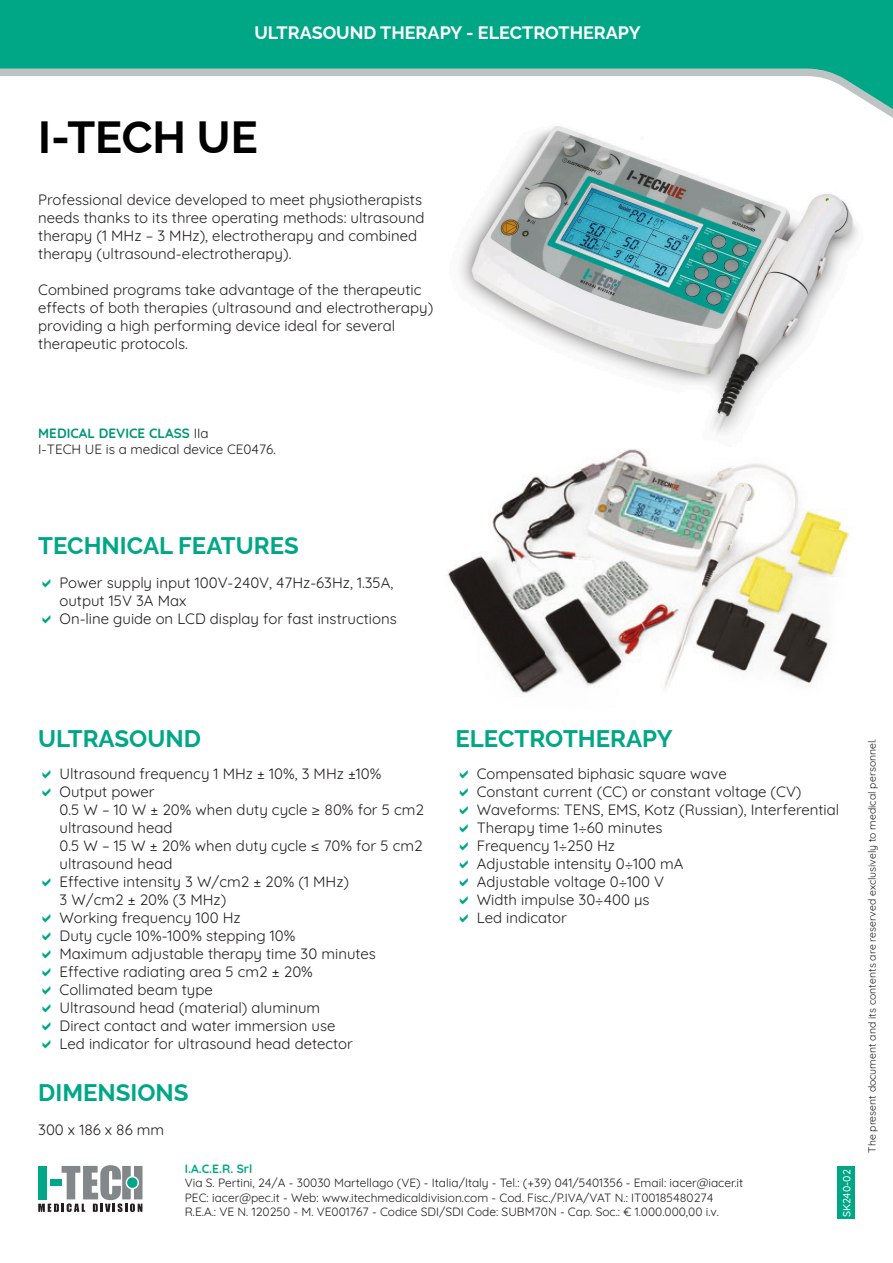
<style>
.page{position:relative;width:893px;height:1263px;background:#fff}
.page>*{position:absolute;margin:0;border:0;box-sizing:border-box;transform-origin:0 0}
.t1{font:700 45px "Raleway";color:#000001}
.t2{font:700 24px "Raleway";color:#00a786}
.t3{font:700 18px "Raleway";color:#fff}
.t4{font:15px/18px "Quicksand";color:#231f20}
.t5{font:13.5px "Quicksand";color:#231f20}
.t6{font:700 13.5px "Quicksand";color:#009778}
.t7{font:12px "Quicksand";color:#231f20}
.t8{font:700 12px "Quicksand";color:#00a786}
.t9{font:10.5px "Quicksand";color:#231f20}
.t10{font:500 10.5px "Quicksand";color:#fff}
.s1{font-weight:400;color:#231f20}
</style>
<div class="page">
<img style="left:446px;top:449px;width:404px;height:245px">
<img style="left:460px;top:134px;width:398px;height:301px">
<div style="left:0;top:0;width:893px;height:65px;background:#00a786"></div>
<svg style="left:0;top:65px;width:893px;height:69px"></svg>
<svg style="left:38px;top:1165px;width:105px;height:47px"></svg>
<div style="left:837px;top:1166px;width:18px;height:53px;background:#00a786"></div>
<p class="t3" style="left:254px;top:18px;width:388px">ULTRASOUND THERAPY - ELECTROTHERAPY</p>
<p class="t1" style="left:38px;top:101px;width:221px">I-TECH UE</p>
<p class="t4" style="left:38px;top:189px;width:388px">Professional device developed to meet physiotherapists needs thanks to its three operating methods: ultrasound therapy (1 MHz – 3 MHz), electrotherapy and combined therapy (ultrasound-electrotherapy).</p>
<p class="t4" style="left:38px;top:279px;width:397px">Combined programs take advantage of the therapeutic effects of both therapies (ultrasound and electrotherapy) providing a high performing device ideal for several therapeutic protocols.</p>
<p class="t6" style="left:38px;top:423px;width:172px">MEDICAL DEVICE CLASS <span class="s1">IIa</span></p>
<p class="t5" style="left:38px;top:439px;width:239px">I-TECH UE is a medical device CE0476.</p>
<p class="t2" style="left:38px;top:526px;width:262px">TECHNICAL FEATURES</p>
<p class="t4" style="left:60px;top:572px;width:335px">Power supply input 100V-240V, 47Hz-63Hz, 1.35A, output 15V 3A Max</p>
<p class="t4" style="left:60px;top:608px;width:339px">On-line guide on LCD display for fast instructions</p>
<p class="t2" style="left:38px;top:719px;width:164px">ULTRASOUND</p>
<p class="t2" style="left:455px;top:719px;width:219px">ELECTROTHERAPY</p>
<p class="t4" style="left:60px;top:763px;width:323px">Ultrasound frequency 1 MHz ± 10%, 3 MHz ±10%</p>
<p class="t4" style="left:60px;top:781px;width:366px">Output power<br>0.5 W – 10 W ± 20% when duty cycle ≥ 80% for 5 cm2 ultrasound head<br>0.5 W – 15 W ± 20% when duty cycle ≤ 70% for 5 cm2 ultrasound head</p>
<p class="t4" style="left:60px;top:871px;width:291px">Effective intensity 3 W/cm2 ± 20% (1 MHz)<br>3 W/cm2 ± 20% (3 MHz)</p>
<p class="t4" style="left:60px;top:907px;width:183px">Working frequency 100 Hz</p>
<p class="t4" style="left:60px;top:925px;width:237px">Duty cycle 10%-100% stepping 10%</p>
<p class="t4" style="left:60px;top:943px;width:318px">Maximum adjustable therapy time 30 minutes</p>
<p class="t4" style="left:60px;top:961px;width:255px">Effective radiating area 5 cm2 ± 20%</p>
<p class="t4" style="left:60px;top:979px;width:155px">Collimated beam type</p>
<p class="t4" style="left:60px;top:997px;width:262px">Ultrasound head (material) aluminum</p>
<p class="t4" style="left:60px;top:1015px;width:277px">Direct contact and water immersion use</p>
<p class="t4" style="left:60px;top:1033px;width:295px">Led indicator for ultrasound head detector</p>
<p class="t2" style="left:38px;top:1073px;width:152px">DIMENSIONS</p>
<p class="t4" style="left:38px;top:1119px;width:128px">300 x 186 x 86 mm</p>
<p class="t4" style="left:477px;top:763px;width:251px">Compensated biphasic square wave</p>
<p class="t4" style="left:477px;top:781px;width:326px">Constant current (CC) or constant voltage (CV)</p>
<p class="t4" style="left:477px;top:799px;width:364px">Waveforms: TENS, EMS, Kotz (Russian), Interferential</p>
<p class="t4" style="left:477px;top:817px;width:187px">Therapy time 1÷60 minutes</p>
<p class="t4" style="left:477px;top:835px;width:140px">Frequency 1÷250 Hz</p>
<p class="t4" style="left:477px;top:853px;width:208px">Adjustable intensity 0÷100 mA</p>
<p class="t4" style="left:477px;top:871px;width:189px">Adjustable voltage 0÷100 V</p>
<p class="t4" style="left:477px;top:889px;width:174px">Width impulse 30÷400 μs</p>
<p class="t4" style="left:477px;top:907px;width:92px">Led indicator</p>
<p class="t8" style="left:185px;top:1159px;width:69px">I.A.C.E.R. Srl</p>
<p class="t7" style="left:185px;top:1174px;width:560px">Via S. Pertini, 24/A - 30030 Martellago (VE) - Italia/Italy - Tel.: (+39) 041/5401356 - Email: iacer@iacer.it</p>
<p class="t7" style="left:185px;top:1188px;width:530px">PEC: iacer@pec.it - Web: www.itechmedicaldivision.com - Cod. Fisc./P.IVA/VAT N.: IT00185480274</p>
<p class="t7" style="left:185px;top:1202px;width:536px">R.E.A.: VE N. 120250 - M. VE001767 - Codice SDI/SDI Code: SUBM70N - Cap. Soc.: € 1.000.000,00 i.v.</p>
<p class="t10" style="left:838px;top:1217px;width:49px;rotate:-90deg">SK240-02</p>
<p class="t9" style="left:864px;top:1153px;width:415px;rotate:-90deg">The present document and its contents are reserved exclusively to medical personnel.</p>
</div>
